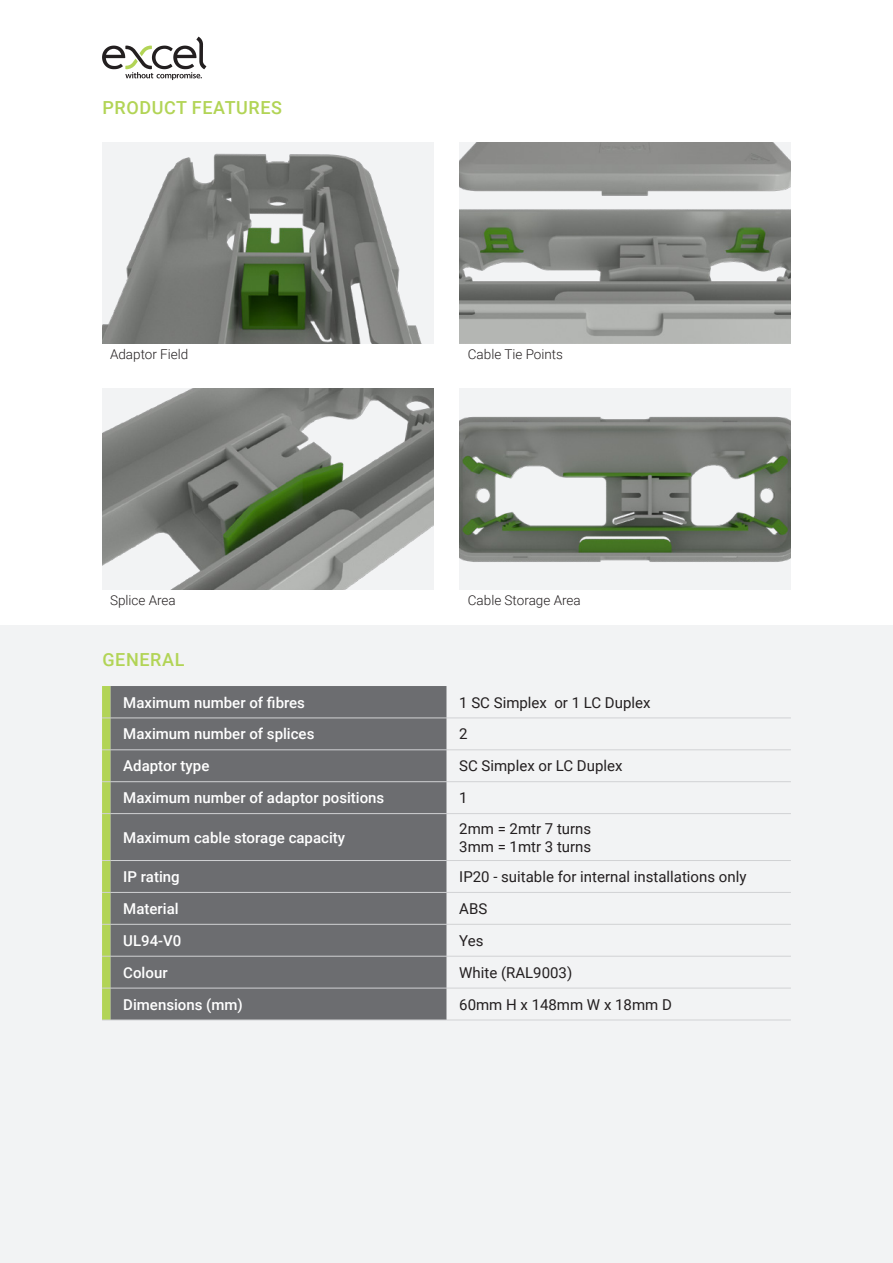
<style>
.page{position:relative;width:893px;height:1263px;background:#fff}
.page>*{position:absolute;margin:0;border:0;box-sizing:border-box;transform-origin:0 0}
.t1{font:500 18px "Roboto";letter-spacing:.035em;color:#b2d456}
.t2{font:500 15px "Roboto";color:#fff}
.t3{font:15px/18px "Roboto";color:#231f20}
.t4{font:300 13.5px "Roboto";color:#231f20}
</style>
<div class="page">
<div style="left:0;top:625px;width:893px;height:638px;background:#f2f3f4"></div>
<svg style="left:102px;top:37px;width:104px;height:43px"></svg>
<img style="left:102px;top:142px;width:332px;height:202px">
<img style="left:102px;top:388px;width:332px;height:202px">
<img style="left:459px;top:142px;width:332px;height:202px">
<img style="left:459px;top:388px;width:332px;height:202px">
<div style="left:111px;top:686px;width:335px;height:333px;background:#6c6d70"></div>
<hr style="left:111px;top:717px;width:335px;height:1px;background:#d1d2d4">
<hr style="left:446px;top:717px;width:345px;height:1px;background:#d1d2d4">
<hr style="left:111px;top:749px;width:335px;height:1px;background:#d1d2d4">
<hr style="left:446px;top:749px;width:345px;height:1px;background:#d1d2d4">
<hr style="left:111px;top:781px;width:335px;height:1px;background:#d1d2d4">
<hr style="left:446px;top:781px;width:345px;height:1px;background:#d1d2d4">
<hr style="left:111px;top:813px;width:335px;height:1px;background:#d1d2d4">
<hr style="left:446px;top:813px;width:345px;height:1px;background:#d1d2d4">
<hr style="left:111px;top:860px;width:335px;height:1px;background:#d1d2d4">
<hr style="left:446px;top:860px;width:345px;height:1px;background:#d1d2d4">
<hr style="left:111px;top:892px;width:335px;height:1px;background:#d1d2d4">
<hr style="left:446px;top:892px;width:345px;height:1px;background:#d1d2d4">
<hr style="left:111px;top:924px;width:335px;height:1px;background:#d1d2d4">
<hr style="left:446px;top:924px;width:345px;height:1px;background:#d1d2d4">
<hr style="left:111px;top:956px;width:335px;height:1px;background:#d1d2d4">
<hr style="left:446px;top:956px;width:345px;height:1px;background:#d1d2d4">
<hr style="left:111px;top:988px;width:335px;height:1px;background:#d1d2d4">
<hr style="left:446px;top:988px;width:345px;height:1px;background:#d1d2d4">
<svg style="left:102px;top:686px;width:9px;height:334px;background:#b1cf5f"></svg>
<hr style="left:111px;top:1019px;width:335px;height:1px;background:#d1d2d4">
<hr style="left:446px;top:1019px;width:345px;height:1px;background:#d1d2d4">
<p class="t1" style="left:102px;top:95px;width:181px">PRODUCT FEATURES</p>
<p class="t4" style="left:110px;top:345px;width:80px">Adaptor Field</p>
<p class="t4" style="left:110px;top:591px;width:67px">Splice Area</p>
<p class="t1" style="left:102px;top:647px;width:84px">GENERAL</p>
<p class="t4" style="left:468px;top:345px;width:97px">Cable Tie Points</p>
<p class="t4" style="left:468px;top:591px;width:114px">Cable Storage Area</p>
<p class="t2" style="left:123px;top:692px;width:183px">Maximum number of fibres</p>
<p class="t3" style="left:459px;top:693px;width:193px">1 SC Simplex or 1 LC Duplex</p>
<p class="t2" style="left:123px;top:724px;width:193px">Maximum number of splices</p>
<p class="t3" style="left:459px;top:725px;width:10px">2</p>
<p class="t2" style="left:123px;top:755px;width:88px">Adaptor type</p>
<p class="t3" style="left:459px;top:756px;width:165px">SC Simplex or LC Duplex</p>
<p class="t2" style="left:123px;top:787px;width:263px">Maximum number of adaptor positions</p>
<p class="t3" style="left:459px;top:788px;width:10px">1</p>
<p class="t2" style="left:123px;top:827px;width:223px">Maximum cable storage capacity</p>
<p class="t3" style="left:459px;top:819px;width:134px">2mm = 2mtr 7 turns<br>3mm = 1mtr 3 turns</p>
<p class="t2" style="left:123px;top:866px;width:58px">IP rating</p>
<p class="t3" style="left:459px;top:867px;width:289px">IP20 - suitable for internal installations only</p>
<p class="t2" style="left:123px;top:898px;width:57px">Material</p>
<p class="t3" style="left:459px;top:899px;width:30px">ABS</p>
<p class="t2" style="left:123px;top:930px;width:60px">UL94-V0</p>
<p class="t3" style="left:459px;top:931px;width:26px">Yes</p>
<p class="t2" style="left:123px;top:962px;width:46px">Colour</p>
<p class="t3" style="left:459px;top:963px;width:114px">White (RAL9003)</p>
<p class="t2" style="left:123px;top:994px;width:121px">Dimensions (mm)</p>
<p class="t3" style="left:459px;top:995px;width:214px">60mm H x 148mm W x 18mm D</p>
</div>
